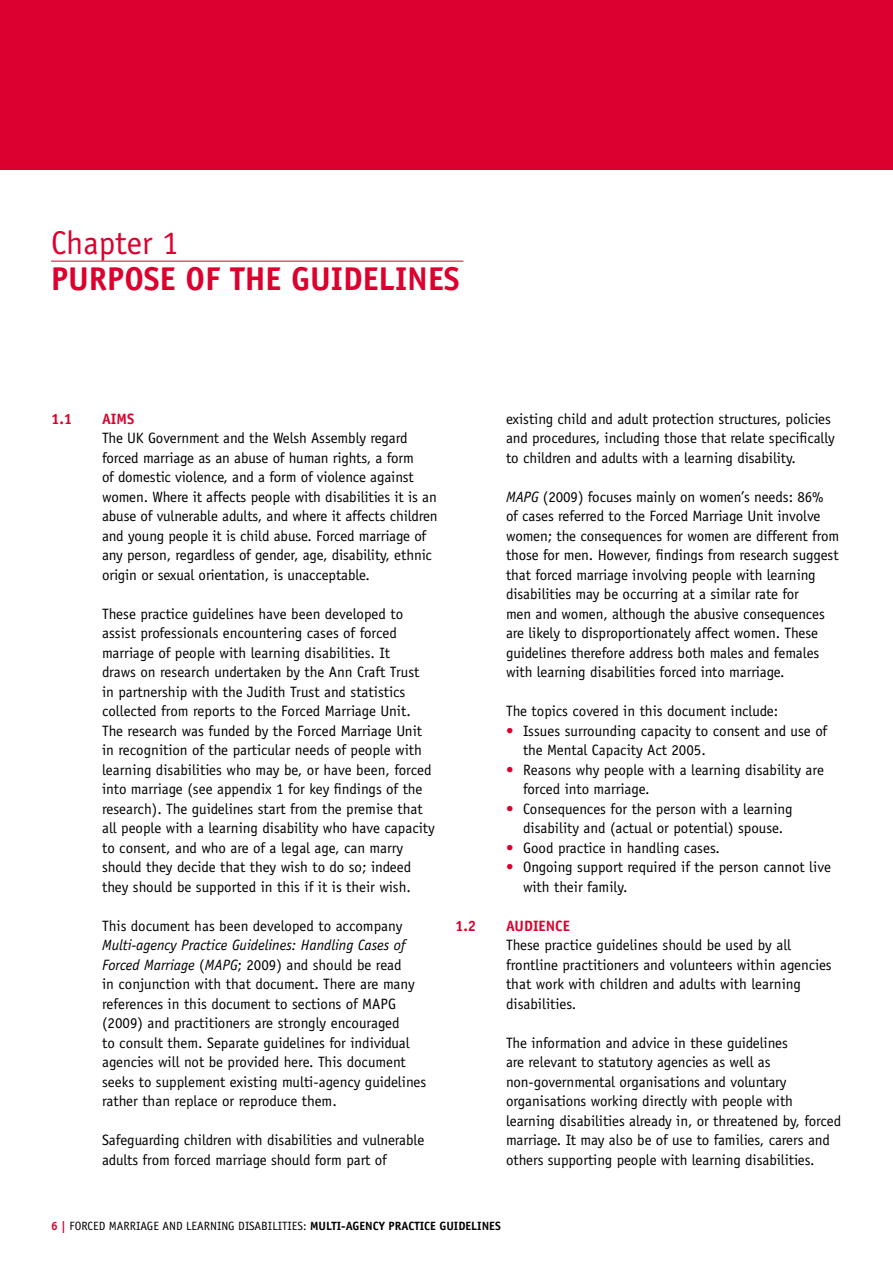
<style>
.page{position:relative;width:893px;height:1263px;background:#fff}
.page>*{position:absolute;margin:0;border:0;box-sizing:border-box;transform-origin:0 0}
.t1{font:700 33px "Officina Sans";color:#dc002e}
.t2{font:33px "Officina Sans";color:#dc002e}
.t3{font:15px/19.5px "Officina Sans";letter-spacing:-.005em;color:#000}
.t4{font:700 15px "Officina Sans";color:#dc002e}
.t5{font:12px "Officina Sans";color:#000}
.t6{font:700 12px "Officina Sans";color:#000}
.s1{font-style:italic}
.s2{color:#dc002e}
.s3{font-weight:700;color:#dc002e}
.s4{font-weight:700}
</style>
<div class="page">
<hr style="left:51px;top:261px;width:412px;height:1px;background:#dc002e">
<div style="left:0;top:0;width:893px;height:170px;background:#dc002e"></div>
<h1 class="t2" style="left:51px;top:224px;width:129px">Chapter 1</h1>
<h1 class="t1" style="left:51px;top:259px;width:410px">PURPOSE OF THE GUIDELINES</h1>
<p class="t4" style="left:51px;top:409px;width:23px">1.1</p>
<p class="t4" style="left:102px;top:409px;width:33px">AIMS</p>
<p class="t3" style="left:102px;top:428px;width:337px">The UK Government and the Welsh Assembly regard forced marriage as an abuse of human rights, a form<br>of domestic violence, and a form of violence against women. Where it affects people with disabilities it is an abuse of vulnerable adults, and where it affects children and young people it is child abuse. Forced marriage of any person, regardless of gender, age, disability, ethnic origin or sexual orientation, is unacceptable.</p>
<p class="t3" style="left:102px;top:604px;width:334px">These practice guidelines have been developed to assist professionals encountering cases of forced marriage of people with learning disabilities. It<br>draws on research undertaken by the Ann Craft Trust in partnership with the Judith Trust and statistics collected from reports to the Forced Marriage Unit.<br>The research was funded by the Forced Marriage Unit in recognition of the particular needs of people with learning disabilities who may be, or have been, forced into marriage (see appendix 1 for key findings of the research). The guidelines start from the premise that all people with a learning disability who have capacity to consent, and who are of a legal age, can marry should they decide that they wish to do so; indeed they should be supported in this if it is their wish.</p>
<p class="t3" style="left:102px;top:916px;width:302px">This document has been developed to accompany</p>
<p class="t3" style="left:102px;top:935px;width:326px"><span class="s1">Multi-agency Practice Guidelines: Handling Cases of Forced Marriage</span> (<span class="s1">MAPG</span>; 2009) and should be read<br>in conjunction with that document. There are many references in this document to sections of MAPG (2009) and practitioners are strongly encouraged<br>to consult them. Separate guidelines for individual agencies will not be provided here. This document seeks to supplement existing multi-agency guidelines rather than replace or reproduce them.</p>
<p class="t3" style="left:102px;top:1130px;width:324px">Safeguarding children with disabilities and vulnerable adults from forced marriage should form part of</p>
<p class="t3" style="left:506px;top:409px;width:330px">existing child and adult protection structures, policies and procedures, including those that relate specifically to children and adults with a learning disability.</p>
<p class="t3" style="left:506px;top:487px;width:335px"><span class="s1">MAPG</span> (2009) focuses mainly on women’s needs: 86%<br>of cases referred to the Forced Marriage Unit involve women; the consequences for women are different from those for men. However, findings from research suggest that forced marriage involving people with learning disabilities may be occurring at a similar rate for<br>men and women, although the abusive consequences are likely to disproportionately affect women. These guidelines therefore address both males and females with learning disabilities forced into marriage.</p>
<p class="t3" style="left:506px;top:701px;width:274px">The topics covered in this document include:</p>
<p class="t3" style="left:523px;top:721px;width:306px;text-indent:-17px"><span class="s2">•</span> Issues surrounding capacity to consent and use of the Mental Capacity Act 2005.</p>
<p class="t3" style="left:523px;top:760px;width:302px;text-indent:-17px"><span class="s2">•</span> Reasons why people with a learning disability are forced into marriage.</p>
<p class="t3" style="left:506px;top:799px;width:288px;text-align:center"><span class="s2">•</span> Consequences for the person with a learning disability and (actual or potential) spouse.</p>
<p class="t3" style="left:506px;top:838px;width:216px"><span class="s2">•</span> Good practice in handling cases.</p>
<p class="t3" style="left:523px;top:857px;width:309px;text-indent:-17px"><span class="s2">•</span> Ongoing support required if the person cannot live with their family.</p>
<p class="t4" style="left:455px;top:916px;width:20px">1.2</p>
<p class="t4" style="left:506px;top:916px;width:18px">AUDIENCE</p>
<p class="t3" style="left:506px;top:935px;width:327px">These practice guidelines should be used by all frontline practitioners and volunteers within agencies that work with children and adults with learning disabilities.</p>
<p class="t3" style="left:506px;top:1033px;width:337px">The information and advice in these guidelines<br>are relevant to statutory agencies as well as non-governmental organisations and voluntary organisations working directly with people with learning disabilities already in, or threatened by, forced marriage. It may also be of use to families, carers and others supporting people with learning disabilities.</p>
<p class="t5" style="left:61px;top:1219px;width:21px"><span class="s3">|</span> FORCED</p>
<p class="t5" style="left:109px;top:1219px;width:15px">MARRIAGE</p>
<p class="t5" style="left:163px;top:1219px;width:8px">AND</p>
<p class="t5" style="left:186px;top:1219px;width:13px">LEARNING</p>
<p class="t5" style="left:238px;top:1219px;width:87px">DIsabilities: <span class="s4">MULTI</span></p>
<p class="t6" style="left:341px;top:1218px;width:19px">-AGENCY</p>
<p class="t6" style="left:389px;top:1218px;width:27px">PRACTICE</p>
<p class="t6" style="left:439px;top:1218px;width:8px">GUIDELINES</p>
</div>
